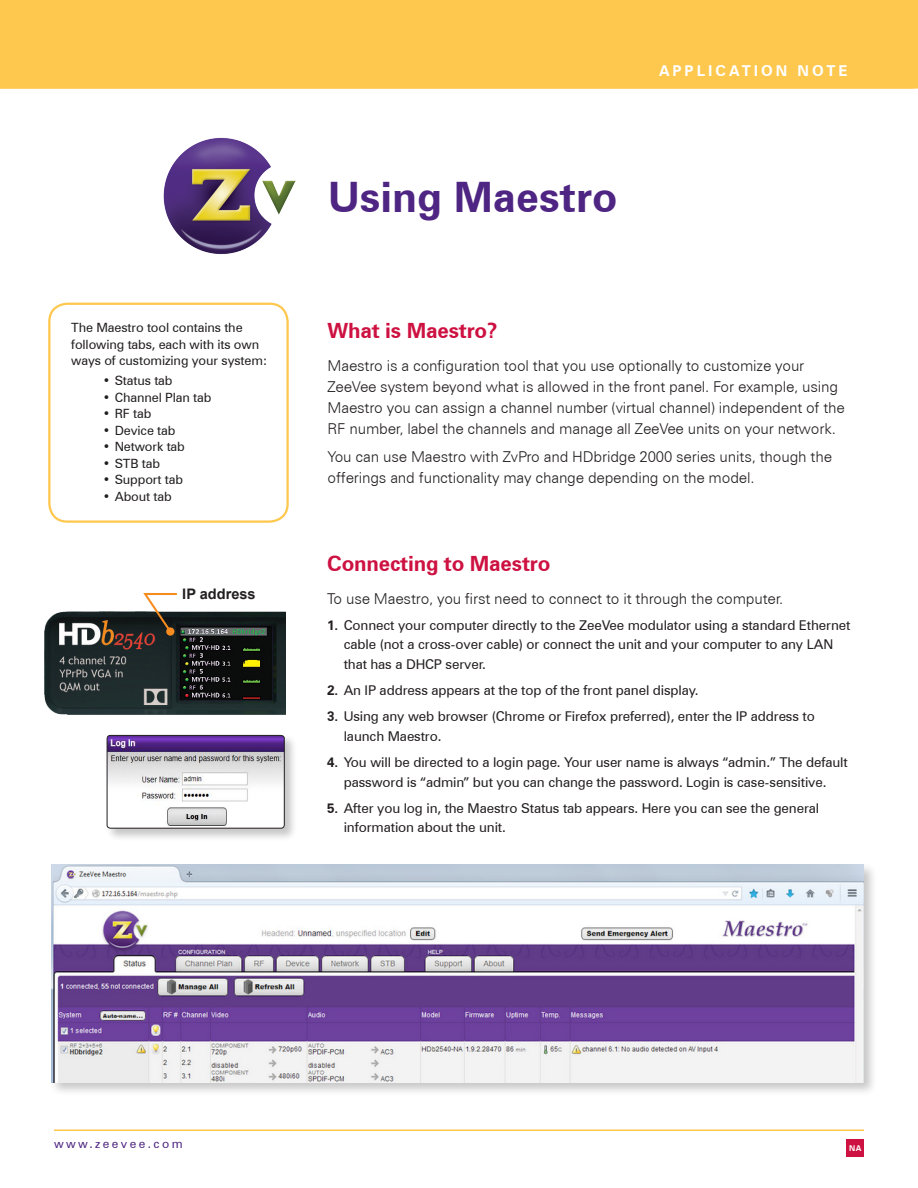
<style>
.page{position:relative;width:918px;height:1188px;background:#fff}
.page>*{position:absolute;margin:0;border:0;box-sizing:border-box;transform-origin:0 0}
.t1{font:700 42px "Zurich BT";color:#4e2582}
.subs_red_app_note_ma{font:700 21px "Zurich BT";letter-spacing:-.01em;color:#cd1141}
._10_over_14_body_app{font:300 15px/21px "Zurich BT";letter-spacing:-.01em;color:#231f20}
.t2{font:700 15px "Zurich BT";letter-spacing:.2em;color:#fff}
.t3{font:700 14.55px "Arial";color:#231f20}
.steps_app_note{font:13.5px/19.5px "Zurich BT";letter-spacing:-.01em;color:#231f20}
.steps_app_note-2{font:12.75px/16.5px "Zurich BT";letter-spacing:-.01em;color:#231f20}
.t4{font:12px "Zurich BT";letter-spacing:.2em;color:#4e2582}
.body_7_pt{font:700 8.1px "Zurich BT";color:#fff}
.s1{font-weight:700}
</style>
<div class="page">
<div style="left:0;top:0;width:918px;height:89px;background:#fec74d"></div>
<hr style="left:54px;top:1130px;width:810px;height:1px;background:#fec74d">
<img style="left:163px;top:138px;width:132px;height:116px">
<div style="left:105px;top:734px;width:193px;height:107px;background:#231f20;opacity:.25"></div>
<img style="left:107px;top:735px;width:177px;height:93px">
<div style="left:107px;top:735px;width:178px;height:94px;border:1px solid #231f20;border-radius:3px"></div>
<div style="left:49px;top:862px;width:829px;height:235px;background:#231f20;opacity:.25"></div>
<img style="left:52px;top:864px;width:812px;height:219px">
<img style="left:44px;top:611px;width:241px;height:104px">
<svg style="left:141px;top:593px;width:38px;height:41px"></svg>
<div style="left:166px;top:627px;width:8px;height:9px;background:#f68b1f;border-radius:50%"></div>
<div style="left:48px;top:303px;width:241px;height:220px;border:2px solid #fec74d;border-radius:18px"></div>
<div style="left:847px;top:1139px;width:17px;height:17px;background:#cd1141"></div>
<p class="steps_app_note-2" style="left:71px;top:319px;width:198px">The Maestro tool contains the following tabs, each with its own ways of customizing your system:</p>
<p class="steps_app_note-2" style="left:103px;top:372px;width:71px">• Status tab</p>
<p class="steps_app_note-2" style="left:103px;top:389px;width:110px">• Channel Plan tab</p>
<p class="steps_app_note-2" style="left:103px;top:405px;width:50px">• RF tab</p>
<p class="steps_app_note-2" style="left:103px;top:422px;width:74px">• Device tab</p>
<p class="steps_app_note-2" style="left:103px;top:438px;width:84px">• Network tab</p>
<p class="steps_app_note-2" style="left:103px;top:455px;width:59px">• STB tab</p>
<p class="steps_app_note-2" style="left:103px;top:471px;width:82px">• Support tab</p>
<p class="steps_app_note-2" style="left:103px;top:488px;width:70px">• About tab</p>
<p class="t3" style="left:182px;top:585px;width:75px">IP address</p>
<p class="t1" style="left:328px;top:171px;width:291px">Using Maestro</p>
<p class="t2" style="left:659px;top:61px;width:190px">APPLICATION NOTE</p>
<p class="subs_red_app_note_ma" style="left:328px;top:318px;width:171px">What is Maestro?</p>
<p class="_10_over_14_body_app" style="left:328px;top:355px;width:519px">Maestro is a configuration tool that you use optionally to customize your ZeeVee system beyond what is allowed in the front panel. For example, using Maestro you can assign a channel number (virtual channel) independent of the RF number, label the channels and manage all ZeeVee units on your network.</p>
<p class="_10_over_14_body_app" style="left:328px;top:446px;width:506px">You can use Maestro with ZvPro and HDbridge 2000 series units, though the offerings and functionality may change depending on the model.</p>
<p class="subs_red_app_note_ma" style="left:327px;top:550px;width:225px">Connecting to Maestro</p>
<p class="_10_over_14_body_app" style="left:327px;top:588px;width:458px">To use Maestro, you first need to connect to it through the computer.</p>
<p class="steps_app_note" style="left:344px;top:615px;width:508px;text-indent:-16px"><span class="s1">1.</span> Connect your computer directly to the ZeeVee modulator using a standard Ethernet cable (not a cross-over cable) or connect the unit and your computer to any LAN that has a DHCP server.</p>
<p class="steps_app_note" style="left:327px;top:681px;width:373px"><span class="s1">2.</span> An IP address appears at the top of the front panel display.</p>
<p class="steps_app_note" style="left:344px;top:707px;width:473px;text-indent:-16px"><span class="s1">3.</span> Using any web browser (Chrome or Firefox preferred), enter the IP address to launch Maestro.</p>
<p class="steps_app_note" style="left:327px;top:753px;width:522px;text-align:center"><span class="s1">4.</span> You will be directed to a login page. Your user name is always “admin.” The default password is “admin” but you can change the password. Login is case-sensitive.</p>
<p class="steps_app_note" style="left:344px;top:798px;width:477px;text-indent:-16px"><span class="s1">5.</span> After you log in, the Maestro Status tab appears. Here you can see the general information about the unit.</p>
<p class="t4" style="left:54px;top:1136px;width:130px">www.zeevee.com</p>
<p class="body_7_pt" style="left:849px;top:1143px;width:14px">NA</p>
</div>
